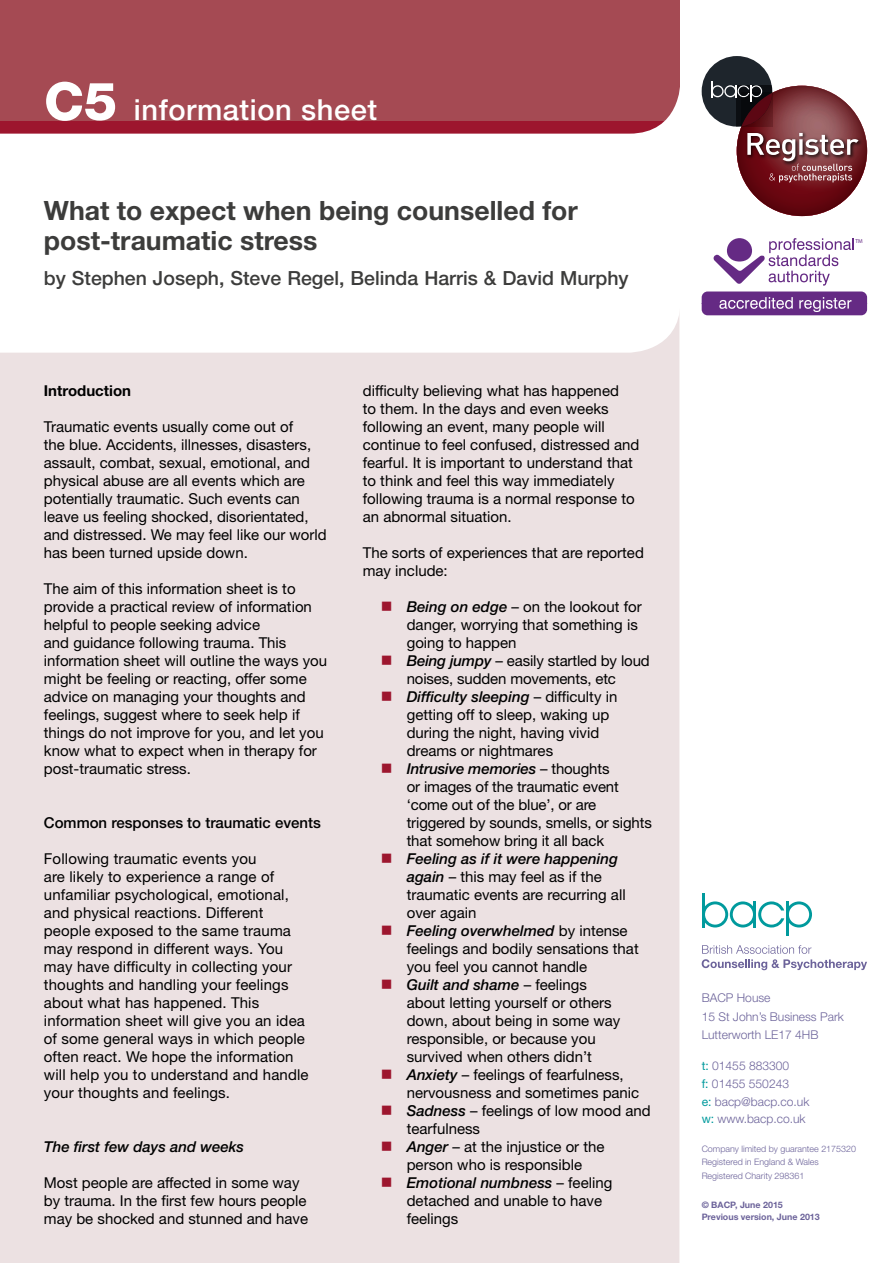
<style>
.page{position:relative;width:893px;height:1263px;background:#fff}
.page>*{position:absolute;margin:0;border:0;box-sizing:border-box;transform-origin:0 0}
.t1{font:500 29.1px "Helvetica Neue LT Std";letter-spacing:.02em;color:#fff}
.t2{font:700 26.7px/30px "Helvetica Neue LT Std";color:#3c3c3b}
.t3{font:500 19.5px "Helvetica Neue LT Std";color:#3c3c3b}
.t4{font:15px/18px "Helvetica Neue LT Std";color:#000}
.t5{font:500 15px "Helvetica Neue LT Std";color:#000}
.t6{font:italic 500 15px "Helvetica Neue LT Std";color:#000}
.t7{font:700 15px "Helvetica Neue LT Std";color:#000}
.t8{font:300 12px/17.7px "Helvetica Neue LT Std";color:#6c639a}
.t9{font:300 8.85px/13.2px "Helvetica Neue LT Std";color:#6c639a}
.t10{font:700 8.85px/12.9px "Helvetica Neue LT Std";color:#6c639a}
.t11{font:5.7px "Myriad Pro";color:#652a84}
.s1{font-weight:800;font-size:52.8px}
.s2{color:#9d162e}
.s3{font-weight:500;font-style:italic}
.s4{font-weight:400;color:#009a9d}
</style>
<div class="page">
<svg style="left:702px;top:945px;width:165px;height:25px"></svg>
<hr style="left:786px;top:901px;width:3px;height:35px;background:#009a9d">
<hr style="left:702px;top:893px;width:3px;height:34px;background:#009a9d">
<svg style="left:705px;top:901px;width:107px;height:26px"></svg>
<div style="left:0;top:353px;width:679px;height:910px;background:#ece1e2"></div>
<div style="left:0;top:0;width:679px;height:120px;background:#a54a53"></div>
<svg style="left:0;top:83px;width:680px;height:270px"></svg>
<div style="left:702px;top:56px;width:70px;height:71px;background:#1e252c;border-radius:50%"></div>
<svg style="left:737px;top:86px;width:130px;height:130px;background:#73242b"></svg>
<img style="left:744px;top:130px;width:121px;height:37px">
<svg style="left:747px;top:133px;width:111px;height:49px;background:#90585c"></svg>
<svg style="left:712px;top:81px;width:60px;height:45px"></svg>
<svg style="left:702px;top:238px;width:165px;height:77px"></svg>
<h1 class="t1" style="left:44px;top:92px;width:335px"><span class="s1">C5</span> information sheet</h1>
<h2 class="t2" style="left:44px;top:195px;width:535px">What to expect when being counselled for post-traumatic stress</h2>
<h3 class="t3" style="left:44px;top:267px;width:586px">by Stephen Joseph, Steve Regel, Belinda Harris &amp; David Murphy</h3>
<p class="t7" style="left:44px;top:381px;width:89px">Introduction</p>
<p class="t4" style="left:44px;top:417px;width:284px">Traumatic events usually come out of<br>the blue. Accidents, illnesses, disasters, assault, combat, sexual, emotional, and physical abuse are all events which are potentially traumatic. Such events can leave us feeling shocked, disorientated, and distressed. We may feel like our world has been turned upside down.</p>
<p class="t4" style="left:44px;top:579px;width:285px">The aim of this information sheet is to provide a practical review of information helpful to people seeking advice<br>and guidance following trauma. This information sheet will outline the ways you might be feeling or reacting, offer some advice on managing your thoughts and feelings, suggest where to seek help if things do not improve for you, and let you know what to expect when in therapy for post-traumatic stress.</p>
<p class="t5" style="left:44px;top:814px;width:279px">Common responses to traumatic events</p>
<p class="t4" style="left:44px;top:849px;width:266px">Following traumatic events you<br>are likely to experience a range of unfamiliar psychological, emotional, and physical reactions. Different people exposed to the same trauma may respond in different ways. You may have difficulty in collecting your thoughts and handling your feelings about what has happened. This information sheet will give you an idea of some general ways in which people often react. We hope the information will help you to understand and handle your thoughts and feelings.</p>
<p class="t6" style="left:44px;top:1138px;width:202px">The first few days and weeks</p>
<p class="t4" style="left:44px;top:1173px;width:266px">Most people are affected in some way by trauma. In the first few hours people may be shocked and stunned and have</p>
<p class="t4" style="left:363px;top:381px;width:278px">difficulty believing what has happened<br>to them. In the days and even weeks following an event, many people will continue to feel confused, distressed and fearful. It is important to understand that to think and feel this way immediately following trauma is a normal response to an abnormal situation.</p>
<p class="t4" style="left:363px;top:543px;width:283px">The sorts of experiences that are reported may include:</p>
<p class="t4" style="left:407px;top:597px;width:237px;text-indent:-26px"><span class="s2">■</span> <span class="s3">Being on edge</span> – on the lookout for danger, worrying that something is going to happen</p>
<p class="t4" style="left:381px;top:651px;width:270px;text-align:center"><span class="s2">■</span> <span class="s3">Being jumpy</span> – easily startled by loud noises, sudden movements, etc</p>
<p class="t4" style="left:407px;top:687px;width:212px;text-indent:-26px"><span class="s2">■</span> <span class="s3">Difficulty sleeping</span> – difficulty in getting off to sleep, waking up during the night, having vivid dreams or nightmares</p>
<p class="t4" style="left:407px;top:759px;width:247px;text-indent:-26px"><span class="s2">■</span> <span class="s3">Intrusive memories</span> – thoughts<br>or images of the traumatic event ‘come out of the blue’, or are triggered by sounds, smells, or sights that somehow bring it all back</p>
<p class="t4" style="left:407px;top:849px;width:220px;text-indent:-26px"><span class="s2">■</span> <span class="s3">Feeling as if it were happening again</span> – this may feel as if the traumatic events are recurring all over again</p>
<p class="t4" style="left:407px;top:921px;width:233px;text-indent:-26px"><span class="s2">■</span> <span class="s3">Feeling overwhelmed</span> by intense feelings and bodily sensations that you feel you cannot handle</p>
<p class="t4" style="left:407px;top:975px;width:215px;text-indent:-26px"><span class="s2">■</span> <span class="s3">Guilt and shame</span> – feelings about letting yourself or others down, about being in some way responsible, or because you survived when others didn’t</p>
<p class="t4" style="left:407px;top:1065px;width:234px;text-indent:-26px"><span class="s2">■</span> <span class="s3">Anxiety</span> – feelings of fearfulness, nervousness and sometimes panic</p>
<p class="t4" style="left:407px;top:1101px;width:245px;text-indent:-26px"><span class="s2">■</span> <span class="s3">Sadness</span> – feelings of low mood and tearfulness</p>
<p class="t4" style="left:381px;top:1137px;width:225px;text-align:center"><span class="s2">■</span> <span class="s3">Anger</span> – at the injustice or the person who is responsible</p>
<p class="t4" style="left:407px;top:1173px;width:207px;text-indent:-26px"><span class="s2">■</span> <span class="s3">Emotional numbness</span> – feeling detached and unable to have feelings</p>
<p class="t11" style="left:855px;top:237px;width:9px">TM</p>
<p class="t8" style="left:702px;top:988px;width:144px;line-height:18.3px">BACP House<br>15 St John’s Business Park<br>Lutterworth LE17 4HB</p>
<p class="t8" style="left:702px;top:1057px;width:109px"><span class="s4">t:</span> 01455 883300<br><span class="s4">f:</span> 01455 550243<br><span class="s4">e:</span> bacp@bacp.co.uk <span class="s4">w:</span> www.bacp.co.uk</p>
<p class="t9" style="left:702px;top:1142px;width:156px">Company limited by guarantee 2175320<br>Registered in England &amp; Wales<br>Registered Charity 298361</p>
<p class="t10" style="left:702px;top:1198px;width:120px">© BACP, June 2015<br>Previous version, June 2013</p>
</div>
